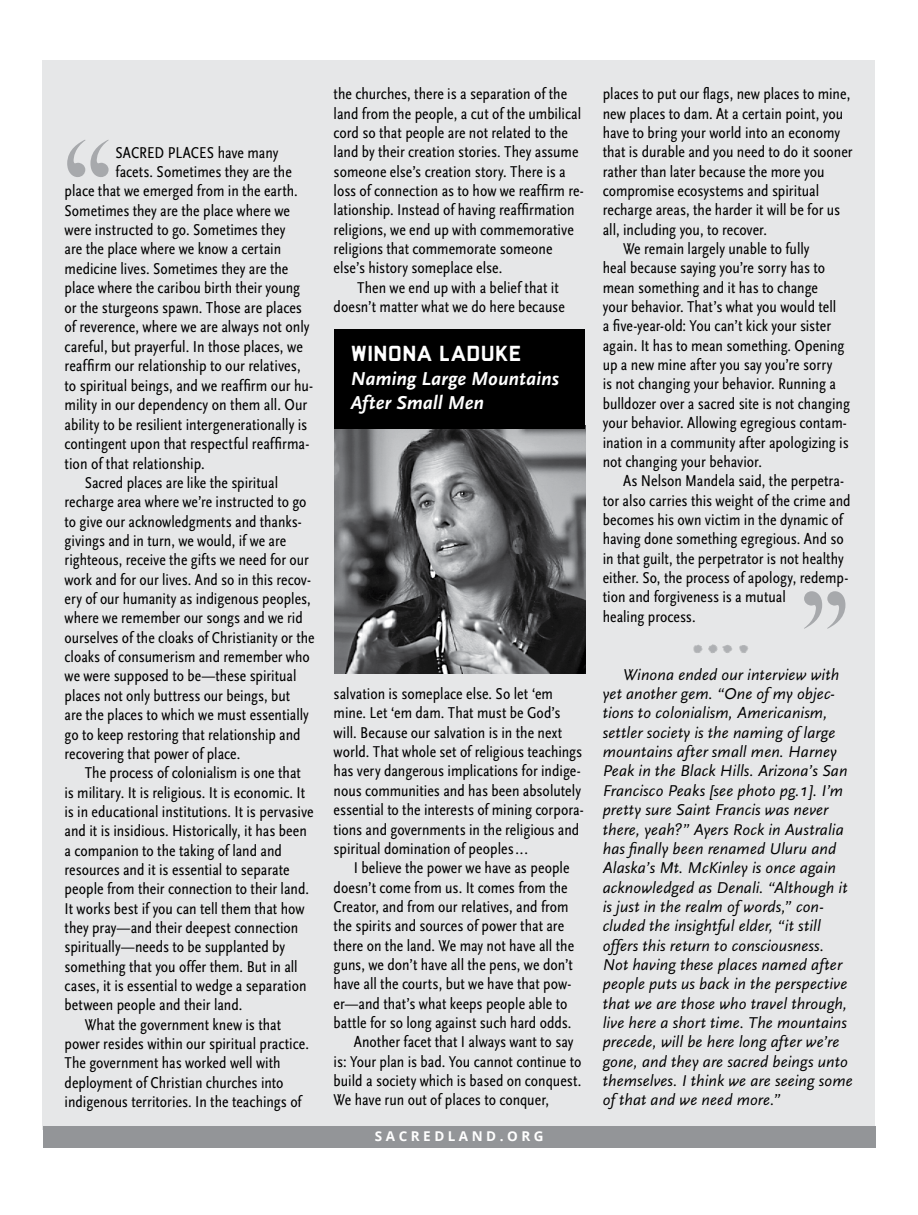
<style>
.page{position:relative;width:918px;height:1215px;background:#fff}
.page>*{position:absolute;margin:0;border:0;box-sizing:border-box;transform-origin:0 0}
.donor_heads{font:21.75px "Fog City Gothic";color:#fff}
.Sidebar{font:italic 700 19.5px/24px "Scala Sans";color:#fff}
.Sidebar-smaller{font:16.5px/19.5px "Scala Sans Regular Con";color:#000}
.Sidebar-smaller-2{font:16.35px/19.4px "Scala Sans Regular Con";color:#000}
.Sidebar-smaller-3{font:italic 16.35px/19.4px "Scala Sans";letter-spacing:.01em;color:#000}
.t1{font:700 13.5px "Open Sans";letter-spacing:.26em;color:#fff}
.s1{font-size:16.5px}
.s2{font-size:18px}
</style>
<div class="page">
<div style="left:43px;top:60px;width:832px;height:1069px;background:#e6e7e8"></div>
<div style="left:43px;top:1126px;width:833px;height:22px;background:#939598"></div>
<img style="left:693px;top:644px;width:55px;height:9px">
<svg style="left:67px;top:140px;width:42px;height:37px"></svg>
<img style="left:335px;top:429px;width:250px;height:245px">
<div style="left:335px;top:330px;width:250px;height:99px;background:#000"></div>
<svg style="left:804px;top:591px;width:41px;height:38px"></svg>
<p class="Sidebar-smaller-2" style="left:115px;top:143px;width:164px">SACRED PLACES have many</p>
<p class="Sidebar-smaller-2" style="left:115px;top:162px;width:178px">facets. Sometimes they are the</p>
<p class="Sidebar-smaller-2" style="left:65px;top:182px;width:235px">place that we emerged from in the earth.</p>
<p class="Sidebar-smaller-2" style="left:65px;top:201px;width:227px">Sometimes they are the place where we</p>
<p class="Sidebar-smaller-2" style="left:65px;top:220px;width:222px">were instructed to go. Sometimes they</p>
<p class="Sidebar-smaller-2" style="left:65px;top:240px;width:218px">are the place where we know a certain</p>
<p class="Sidebar-smaller-2" style="left:65px;top:259px;width:225px">medicine lives. Sometimes they are the</p>
<p class="Sidebar-smaller-2" style="left:65px;top:278px;width:237px">place where the caribou birth their young</p>
<p class="Sidebar-smaller-2" style="left:65px;top:298px;width:239px">or the sturgeons spawn. <span class="s1">Those are places</span></p>
<p class="Sidebar-smaller" style="left:65px;top:317px;width:250px">of reverence, where we are always not only careful, but prayerful. In those places, we reaffirm our relationship to our relatives, to spiritual beings, and we reaffirm our hu&shy;mility in our dependency on them all. Our ability to be resilient intergenerationally is contingent upon that respectful reaffirma&shy;tion of that relationship.</p>
<p class="Sidebar-smaller-2" style="left:65px;top:473px;width:252px;text-indent:20px">Sacred places are like the spiritual recharge area where we’re instructed to go to give our acknowledgments and thanks&shy;givings and in turn, we would, if we are righteous, receive the gifts we need for our work and for our lives. And so in this recov&shy;ery of our humanity as indigenous peoples, where we remember our songs and we rid ourselves of the cloaks of Christianity or the cloaks of consumerism and remember who we were supposed to be—these spiritual places not only buttress our beings, but<br>are the places to which we must essentially go to keep restoring that relationship and recovering that power of place.</p>
<p class="Sidebar-smaller-2" style="left:65px;top:764px;width:251px;text-indent:20px">The process of colonialism is one that is military. It is religious. It is economic. It is in educational institutions. It is pervasive and it is insidious. Historically, it has been a companion to the taking of land and resources and it is essential to separate people from their connection to their land.<br>It works best if you can tell them that how they pray—and their deepest connection spiritually—needs to be supplanted by something that you offer them. But in all cases, it is essential to wedge a separation between people and their land.</p>
<p class="Sidebar-smaller-2" style="left:65px;top:1015px;width:246px;text-indent:20px">What the government knew is that power resides within our spiritual practice.<br>The government has worked well with deployment of Christian churches into indigenous territories. In the teachings of</p>
<p class="Sidebar-smaller-2" style="left:334px;top:85px;width:252px">the churches, there is a separation of the land from the people, a cut of the umbilical cord so that people are not related to the land by their creation stories. They assume someone else’s creation story. There is a loss of connection as to how we reaffirm re&shy;lationship. Instead of having reaffirmation religions, we end up with commemorative religions that commemorate someone else’s history someplace else.</p>
<p class="Sidebar-smaller-2" style="left:334px;top:278px;width:233px;text-indent:24px">Then we end up with a belief that it doesn’t matter what we do here because</p>
<p class="donor_heads" style="left:351px;top:340px;width:172px">WINONA LADUKE</p>
<p class="Sidebar" style="left:351px;top:367px;width:210px">Naming Large Mountains<br>After Small Men</p>
<p class="Sidebar-smaller-2" style="left:334px;top:684px;width:252px">salvation is someplace else. So let ‘em mine. Let ‘em dam. That must be God’s will. Because our salvation is in the next world. That whole set of religious teachings has very dangerous implications for indige&shy;nous communities and has been absolutely essential to the interests of mining corpora&shy;tions and governments in the religious and spiritual domination of peoples...</p>
<p class="Sidebar-smaller-2" style="left:334px;top:859px;width:242px;text-indent:20px">I believe the power we have as people doesn’t come from us. It comes from the Creator, and from our relatives, and from the spirits and sources of power that are there on the land. We may not have all the guns, we don’t have all the pens, we don’t have all the courts, but we have that pow&shy;er—and that’s what keeps people able to battle for so long against such hard odds.</p>
<p class="Sidebar-smaller-2" style="left:334px;top:1033px;width:249px;text-indent:20px">Another facet that I always want to say is: Your plan is bad. You cannot continue to build a society which is based on conquest.<br>We have run out of places to conquer,</p>
<p class="t1" style="left:375px;top:1127px;width:170px">SACREDLAND.ORG</p>
<p class="Sidebar-smaller-2" style="left:603px;top:85px;width:251px">places to put our flags, new places to mine, new places to dam. At a certain point, you have to bring your world into an economy that is durable and you need to do it sooner rather than later because the more you compromise ecosystems and spiritual recharge areas, the harder it will be for us all, including you, to recover.</p>
<p class="Sidebar-smaller-2" style="left:603px;top:239px;width:249px;text-indent:20px">We remain largely unable to fully<br>heal because saying you’re sorry has to mean something and it has to change<br>your behavior. That’s what you would tell<br>a five-year-old: You can’t kick your sister again. It has to mean something. Opening up a new mine after you say you’re sorry<br>is not changing your behavior. Running a bulldozer over a sacred site is not changing your behavior. Allowing egregious contam&shy;ination in a community after apologizing is not changing your behavior.</p>
<p class="Sidebar-smaller-2" style="left:603px;top:472px;width:249px;text-indent:20px">As Nelson Mandela said, the perpetra&shy;tor also carries this weight of the crime and becomes his own victim in the dynamic of having done something egregious. And so in that guilt, the perpetrator is not healthy either. So, the process of apology, redemp&shy;tion and forgiveness is a mutual<br>healing process.</p>
<p class="Sidebar-smaller-3" style="left:603px;top:665px;width:251px;text-indent:20px">Winona ended our interview with yet another gem. “One of my objec&shy;tions to colonialism, Americanism, settler society is the naming of large mountains after small men. Harney Peak in the Black Hills. Arizona’s San Francisco Peaks [see photo pg. <span class="s2">1</span>]. I’m pretty sure Saint Francis was never there, yeah?” Ayers Rock in Australia has finally been renamed Uluru and Alaska’s Mt. McKinley is once again acknowledged as Denali. “Although it is just in the realm of words,” con&shy;cluded the insightful elder, “it still offers this return to consciousness.<br>Not having these places named after people puts us back in the perspective that we are those who travel through, live here a short time. The mountains precede, will be here long after we’re gone, and they are sacred beings unto themselves. I think we are seeing some of that and we need more.”</p>
</div>
